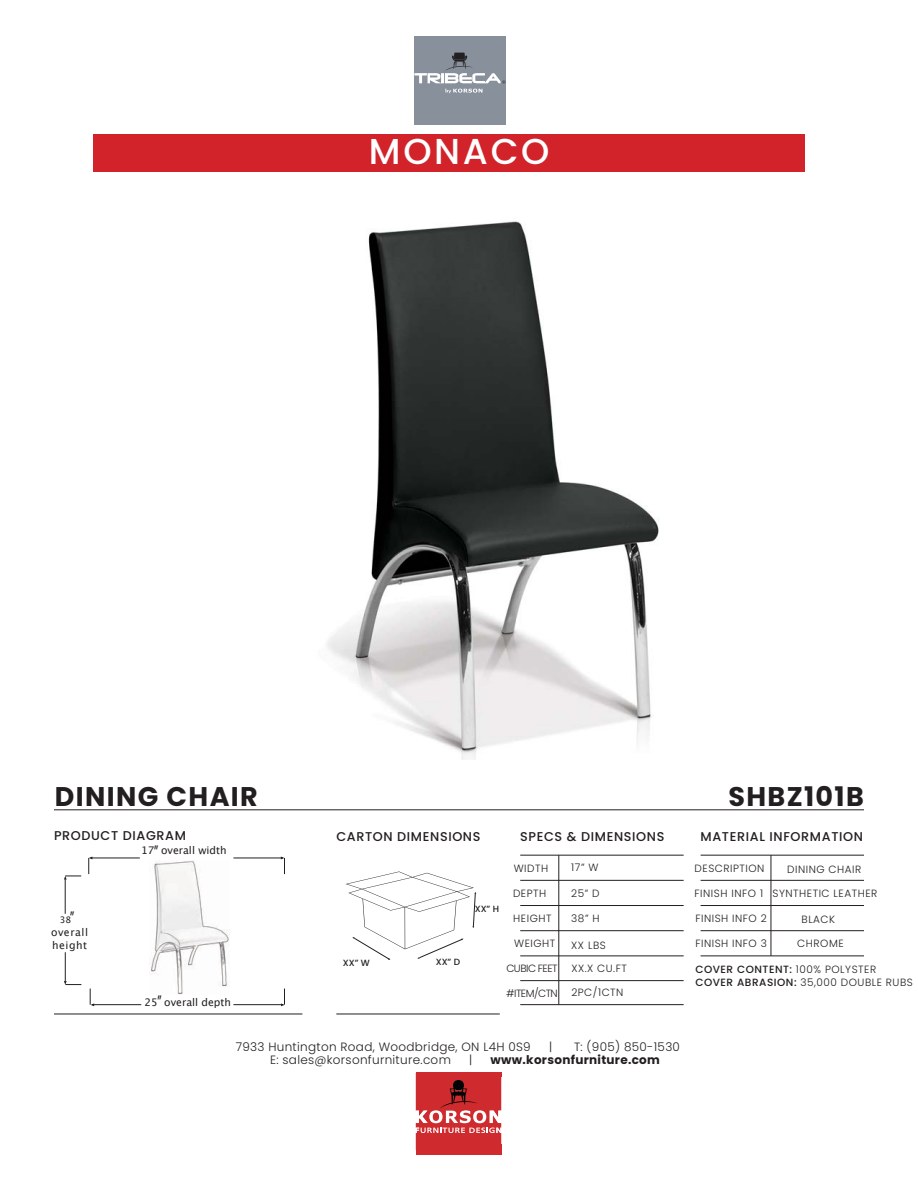
<style>
.page{position:relative;width:918px;height:1188px;background:#fff}
.page>*{position:absolute;margin:0;border:0;box-sizing:border-box;transform-origin:0 0}
.t1{font:500 36px "Poppins";letter-spacing:.075em;color:#fff}
.t2{font:700 27px "Poppins";letter-spacing:.05em;color:#231f20}
.t3{font:500 16.65px "Poppins";color:#231f20;scale:.6 1}
.t4{font:500 12.75px "Poppins";letter-spacing:.05em;color:#231f20}
.t5{font:300 12px "Poppins";letter-spacing:.025em;color:#231f20}
.t6{font:700 12px "Poppins";letter-spacing:.025em;color:#231f20}
.t7{font:300 10.5px "Poppins";letter-spacing:.05em;color:#231f20}
.t8{font:10.5px "Lucida Grande";color:#231f20}
.t9{font:500 10.5px "Poppins";letter-spacing:.05em;color:#231f20}
.t10{font:10.5px/12.6px "Lucida Grande";letter-spacing:.05em;color:#231f20}
.t11{font:300 10.5px "Poppins";letter-spacing:-.05em;color:#231f20}
.t12{font:500 9px "Poppins";color:#231f20}
.t13{font:9px "Lucida Grande";color:#231f20}
.s1{font-style:inherit}
.s2{font-weight:300}
.s3{font-weight:500}
</style>
<div class="page">
<div style="left:94px;top:134px;width:711px;height:38px;background:#d2232a"></div>
<hr style="left:54px;top:809px;width:810px;height:1px;background:#231f20">
<hr style="left:701px;top:855px;width:163px;height:1px;background:#231f20">
<hr style="left:701px;top:880px;width:163px;height:1px;background:#231f20">
<hr style="left:701px;top:905px;width:163px;height:1px;background:#231f20">
<hr style="left:701px;top:930px;width:163px;height:1px;background:#231f20">
<hr style="left:701px;top:956px;width:163px;height:1px;background:#231f20">
<hr style="left:771px;top:855px;width:1px;height:101px;background:#231f20">
<hr style="left:520px;top:855px;width:164px;height:1px;background:#231f20">
<hr style="left:520px;top:880px;width:164px;height:1px;background:#231f20">
<hr style="left:520px;top:905px;width:164px;height:1px;background:#231f20">
<hr style="left:520px;top:930px;width:164px;height:1px;background:#231f20">
<hr style="left:520px;top:956px;width:164px;height:1px;background:#231f20">
<hr style="left:558px;top:855px;width:1px;height:150px;background:#231f20">
<div style="left:416px;top:1144px;width:85px;height:11px;background:#cf2b2e"></div>
<div style="left:416px;top:1072px;width:85px;height:5px;background:#cf2b2e"></div>
<svg style="left:416px;top:1077px;width:85px;height:67px;background:#cd4648"></svg>
<hr style="left:54px;top:1014px;width:248px;height:1px;background:#231f20">
<hr style="left:336px;top:1014px;width:164px;height:1px;background:#231f20">
<svg style="left:346px;top:871px;width:130px;height:89px"></svg>
<hr style="left:91px;top:858px;width:49px;height:1px;background:#231f20">
<svg style="left:88px;top:857px;width:4px;height:17px"></svg>
<hr style="left:233px;top:858px;width:50px;height:1px;background:#231f20">
<svg style="left:281px;top:857px;width:4px;height:17px"></svg>
<hr style="left:92px;top:1004px;width:49px;height:1px;background:#231f20">
<hr style="left:233px;top:1004px;width:50px;height:1px;background:#231f20">
<svg style="left:281px;top:989px;width:4px;height:17px"></svg>
<svg style="left:90px;top:989px;width:4px;height:17px"></svg>
<hr style="left:65px;top:879px;width:1px;height:35px;background:#231f20">
<svg style="left:64px;top:876px;width:17px;height:4px"></svg>
<svg style="left:64px;top:952px;width:17px;height:33px"></svg>
<img style="left:327px;top:221px;width:332px;height:539px">
<div style="left:414px;top:36px;width:92px;height:89px;background:#88909c"></div>
<svg style="left:414px;top:53px;width:91px;height:40px"></svg>
<hr style="left:520px;top:980px;width:164px;height:1px;background:#231f20">
<hr style="left:520px;top:1004px;width:164px;height:1px;background:#231f20">
<img style="left:151px;top:861px;width:78px;height:133px">
<p class="t1" style="left:369px;top:131px;width:182px">MONACO</p>
<p class="t2" style="left:55px;top:781px;width:205px">DINING CHAIR</p>
<p class="t4" style="left:54px;top:828px;width:134px">PRODUCT DIAGRAM</p>
<h3 class="t3" style="left:70px;top:907px;width:9px">”</h3>
<p class="t13" style="left:60px;top:915px;width:13px">38</p>
<p class="t10" style="left:51px;top:926px;width:39px">overall height</p>
<h3 class="t3" style="left:154px;top:842px;width:9px">”</h3>
<p class="t8" style="left:141px;top:844px;width:87px">17 overall width</p>
<h3 class="t3" style="left:158px;top:992px;width:9px">”</h3>
<p class="t8" style="left:144px;top:996px;width:88px">25 overall depth</p>
<p class="t4" style="left:336px;top:829px;width:146px">CARTON DIMENSIONS</p>
<p class="t12" style="left:475px;top:903px;width:26px">XX” H</p>
<p class="t12" style="left:343px;top:957px;width:29px">XX” W</p>
<p class="t12" style="left:436px;top:957px;width:26px">XX” D</p>
<p class="t4" style="left:520px;top:829px;width:146px">SPECS &amp; DIMENSIONS</p>
<p class="t7" style="left:514px;top:862px;width:36px">WIDTH</p>
<p class="t7" style="left:571px;top:861px;width:29px">17” W</p>
<p class="t7" style="left:571px;top:887px;width:30px">25” D</p>
<p class="t7" style="left:571px;top:912px;width:30px">38” H</p>
<p class="t7" style="left:571px;top:939px;width:36px">XX LBS</p>
<p class="t7" style="left:513px;top:887px;width:35px">DEPTH</p>
<p class="t7" style="left:513px;top:912px;width:40px">HEIGHT</p>
<p class="t7" style="left:514px;top:937px;width:43px">WEIGHT</p>
<p class="t11" style="left:506px;top:962px;width:53px">CUBIC FEET</p>
<p class="t7" style="left:506px;top:987px;width:53px">#ITEM/CTN</p>
<p class="t7" style="left:571px;top:963px;width:57px">XX.X CU.FT</p>
<p class="t7" style="left:571px;top:986px;width:54px">2PC/1CTN</p>
<p class="t5" style="left:236px;top:1039px;width:297px">7933 Huntington Road, Woodbridge, ON L4H 0S9</p>
<p class="t5" style="left:549px;top:1039px;width:5px">|</p>
<p class="t5" style="left:574px;top:1039px;width:108px">T: (905) 850-1530</p>
<p class="t5" style="left:270px;top:1053px;width:182px">E: sales@korsonfurniture.com</p>
<p class="t5" style="left:469px;top:1053px;width:5px">|</p>
<p class="t6" style="left:491px;top:1053px;width:171px">www.korsonfurniture.com</p>
<p class="t2" style="left:729px;top:781px;width:137px">SHBZ101<span class="s1">B</span></p>
<p class="t4" style="left:701px;top:829px;width:164px">MATERIAL INFORMATION</p>
<p class="t7" style="left:695px;top:863px;width:71px">DESCRIPTION</p>
<p class="t7" style="left:787px;top:863px;width:76px">DINING CHAIR</p>
<p class="t7" style="left:773px;top:887px;width:106px">SYNTHETIC LEATHER</p>
<p class="t7" style="left:802px;top:913px;width:35px">BLACK</p>
<p class="t7" style="left:695px;top:887px;width:70px">FINISH INFO 1</p>
<p class="t7" style="left:695px;top:912px;width:73px">FINISH INFO 2</p>
<p class="t7" style="left:695px;top:937px;width:73px">FINISH INFO 3</p>
<p class="t9" style="left:695px;top:963px;width:182px">COVER CONTENT: <span class="s2">100% POLYSTER</span></p>
<p class="t7" style="left:695px;top:976px;width:219px"><span class="s3">COVER ABRASION:</span> 35,000 DOUBLE RUBS</p>
<p class="t7" style="left:797px;top:937px;width:48px">CHROME</p>
</div>
